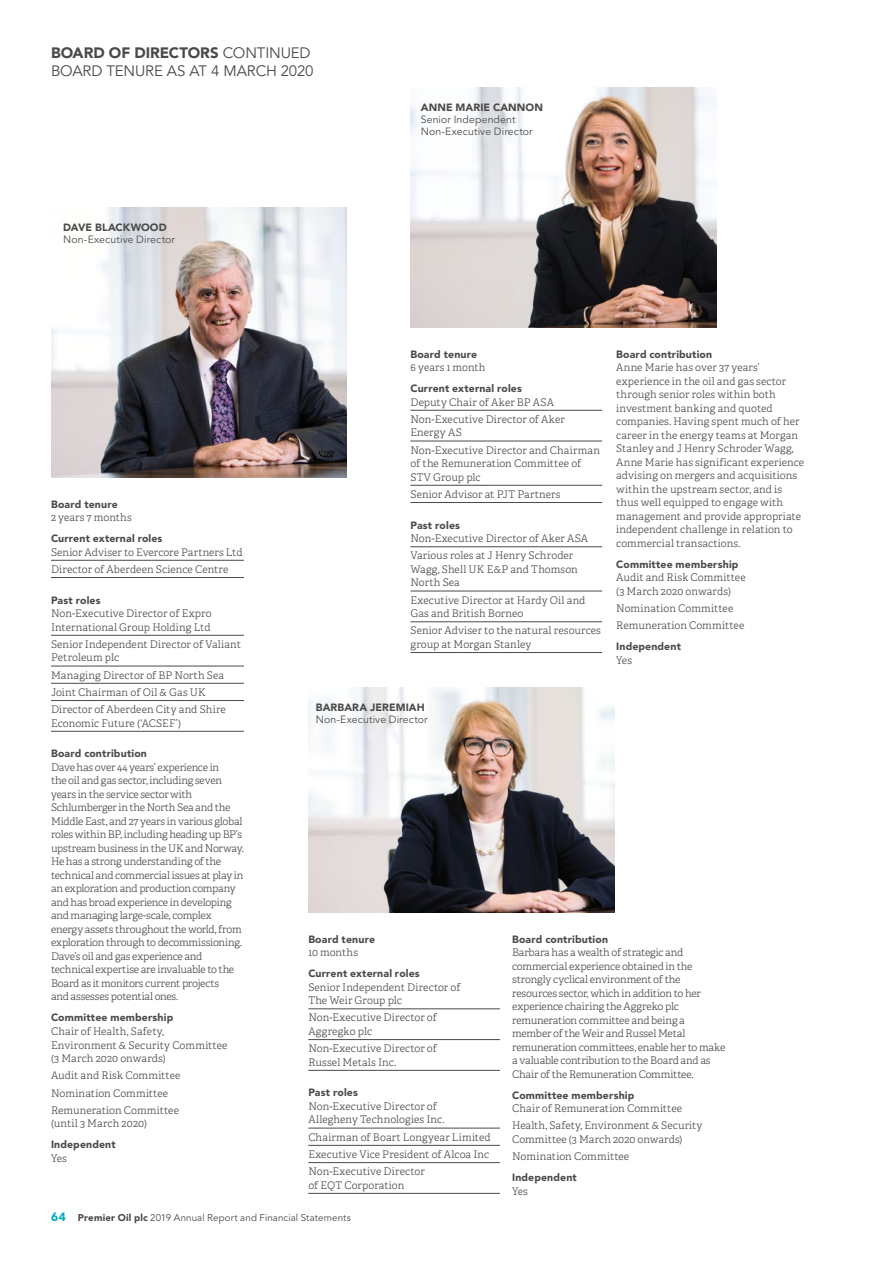
<style>
.page{position:relative;width:893px;height:1263px;background:#fff}
.page>*{position:absolute;margin:0;border:0;box-sizing:border-box;transform-origin:0 0}
.t1{font:15px/18px "Avenir LT Std";letter-spacing:-.01em;color:#4a4a49}
.t2{font:300 10.5px/13.5px "Adelle";letter-spacing:-.005em;color:#4a4a49}
.t3{font:900 10.5px "Avenir LT Std";letter-spacing:.015em;color:#4a4a49}
.t4{font:300 10.5px/13.5px "Adelle";letter-spacing:.015em;color:#4a4a49}
.t5{font:10.5px/12px "Avenir LT Std";letter-spacing:.01em;color:#4a4a49}
.t6{font:300 10.5px "Adelle";letter-spacing:.02em;color:#4a4a49}
.t7{font:9.75px "Avenir LT Std";letter-spacing:.01em;color:#4a4a49}
.s1{font-weight:900}
.s2{font-weight:900;font-size:12px;color:#00adbb}
</style>
<div class="page">
<img style="left:51px;top:207px;width:295px;height:271px">
<img style="left:410px;top:88px;width:307px;height:240px">
<img style="left:308px;top:688px;width:307px;height:225px">
<hr style="left:308px;top:1008px;width:192px;height:1px;background:#4a4a49">
<hr style="left:308px;top:1039px;width:192px;height:1px;background:#4a4a49">
<hr style="left:308px;top:1070px;width:192px;height:1px;background:#4a4a49">
<hr style="left:308px;top:1128px;width:192px;height:1px;background:#4a4a49">
<hr style="left:308px;top:1145px;width:192px;height:1px;background:#4a4a49">
<hr style="left:308px;top:1162px;width:192px;height:1px;background:#4a4a49">
<hr style="left:308px;top:1193px;width:192px;height:1px;background:#4a4a49">
<hr style="left:51px;top:560px;width:193px;height:1px;background:#4a4a49">
<hr style="left:51px;top:577px;width:193px;height:1px;background:#4a4a49">
<hr style="left:51px;top:635px;width:193px;height:1px;background:#4a4a49">
<hr style="left:51px;top:666px;width:193px;height:1px;background:#4a4a49">
<hr style="left:51px;top:683px;width:193px;height:1px;background:#4a4a49">
<hr style="left:51px;top:700px;width:193px;height:1px;background:#4a4a49">
<hr style="left:51px;top:731px;width:193px;height:1px;background:#4a4a49">
<hr style="left:410px;top:410px;width:192px;height:1px;background:#4a4a49">
<hr style="left:410px;top:441px;width:192px;height:1px;background:#4a4a49">
<hr style="left:410px;top:485px;width:192px;height:1px;background:#4a4a49">
<hr style="left:410px;top:502px;width:192px;height:1px;background:#4a4a49">
<hr style="left:410px;top:546px;width:192px;height:1px;background:#4a4a49">
<hr style="left:410px;top:591px;width:192px;height:1px;background:#4a4a49">
<hr style="left:410px;top:621px;width:192px;height:1px;background:#4a4a49">
<hr style="left:410px;top:652px;width:192px;height:1px;background:#4a4a49">
<h1 class="t1" style="left:51px;top:44px;width:264px"><span class="s1">BOARD OF DIRECTORS</span> CONTINUED<br>BOARD TENURE AS AT 4 MARCH 2020</h1>
<p class="t3" style="left:63px;top:221px;width:105px">DAVE BLACKWOOD</p>
<p class="t5" style="left:63px;top:233px;width:113px">Non-Executive Director</p>
<p class="t3" style="left:421px;top:100px;width:124px">ANNE MARIE CANNON</p>
<p class="t5" style="left:421px;top:113px;width:113px">Senior Independent<br>Non-Executive Director</p>
<p class="t3" style="left:51px;top:498px;width:68px">Board tenure</p>
<p class="t2" style="left:51px;top:511px;width:82px">2 years 7 months</p>
<p class="t3" style="left:51px;top:532px;width:113px">Current external roles</p>
<p class="t2" style="left:51px;top:543px;width:193px;line-height:17.2px">Senior Adviser to Evercore Partners Ltd<br>Director of Aberdeen Science Centre</p>
<p class="t3" style="left:51px;top:594px;width:51px">Past roles</p>
<p class="t2" style="left:51px;top:607px;width:162px">Non-Executive Director of Expro<br>International Group Holding Ltd</p>
<p class="t2" style="left:51px;top:638px;width:191px">Senior Independent Director of Valiant<br>Petroleum plc</p>
<p class="t4" style="left:51px;top:666px;width:176px;line-height:17.2px">Managing Director of BP North Sea<br>Joint Chairman of Oil &amp; Gas UK<br>Director of Aberdeen City and Shire</p>
<p class="t2" style="left:51px;top:716px;width:132px">Economic Future (‘ACSEF’)</p>
<p class="t3" style="left:51px;top:747px;width:97px">Board contribution</p>
<p class="t2" style="left:51px;top:761px;width:194px">Dave has over 44 years’ experience in<br>the oil and gas sector, including seven years in the service sector with Schlumberger in the North Sea and the Middle East, and 27 years in various global roles within BP, including heading up BP’s upstream business in the UK and Norway.<br>He has a strong understanding of the technical and commercial issues at play in an exploration and production company and has broad experience in developing and managing large-scale, complex energy assets throughout the world, from exploration through to decommissioning.<br>Dave’s oil and gas experience and technical expertise are invaluable to the Board as it monitors current projects<br>and assesses potential ones.</p>
<p class="t3" style="left:51px;top:1011px;width:124px">Committee membership</p>
<p class="t4" style="left:51px;top:1025px;width:178px">Chair of Health, Safety,<br>Environment &amp; Security Committee (3 March 2020 onwards)</p>
<p class="t2" style="left:51px;top:1067px;width:131px;line-height:17.2px">Audit and Risk Committee<br>Nomination Committee<br>Remuneration Committee</p>
<p class="t6" style="left:51px;top:1117px;width:98px">(until 3 March 2020)</p>
<p class="t3" style="left:51px;top:1138px;width:66px">Independent</p>
<p class="t2" style="left:51px;top:1151px;width:17px">Yes</p>
<p class="t3" style="left:410px;top:348px;width:68px">Board tenure</p>
<p class="t2" style="left:410px;top:361px;width:77px">6 years 1 month</p>
<p class="t3" style="left:410px;top:382px;width:113px">Current external roles</p>
<p class="t2" style="left:410px;top:393px;width:156px;line-height:17.2px">Deputy Chair of Aker BP ASA<br>Non-Executive Director of Aker</p>
<p class="t4" style="left:410px;top:424px;width:191px;line-height:17.2px">Energy AS<br>Non-Executive Director and Chairman</p>
<p class="t2" style="left:410px;top:457px;width:172px">of the Remuneration Committee of<br>STV Group plc</p>
<p class="t2" style="left:410px;top:488px;width:151px">Senior Advisor at PJT Partners</p>
<p class="t3" style="left:410px;top:519px;width:51px">Past roles</p>
<p class="t2" style="left:410px;top:530px;width:179px;line-height:17.2px">Non-Executive Director of Aker ASA<br>Various roles at J Henry Schroder</p>
<p class="t2" style="left:410px;top:563px;width:169px">Wagg, Shell UK E&amp;P and Thomson<br>North Sea</p>
<p class="t4" style="left:410px;top:593px;width:177px">Executive Director at Hardy Oil and<br>Gas and British Borneo</p>
<p class="t2" style="left:410px;top:624px;width:192px">Senior Adviser to the natural resources group at Morgan Stanley</p>
<p class="t3" style="left:616px;top:348px;width:97px">Board contribution</p>
<p class="t2" style="left:616px;top:361px;width:189px">Anne Marie has over 37 years’ experience in the oil and gas sector through senior roles within both investment banking and quoted companies. Having spent much of her career in the energy teams at Morgan Stanley and J Henry Schroder Wagg, Anne Marie has significant experience advising on mergers and acquisitions within the upstream sector, and is thus well equipped to engage with management and provide appropriate independent challenge in relation to commercial transactions.</p>
<p class="t3" style="left:616px;top:558px;width:124px">Committee membership</p>
<p class="t4" style="left:616px;top:571px;width:131px">Audit and Risk Committee (3 March 2020 onwards)</p>
<p class="t2" style="left:616px;top:600px;width:130px;line-height:17.2px">Nomination Committee<br>Remuneration Committee</p>
<p class="t3" style="left:616px;top:640px;width:66px">Independent</p>
<p class="t2" style="left:616px;top:653px;width:17px">Yes</p>
<p class="t3" style="left:316px;top:700px;width:110px">BARBARA JEREMIAH</p>
<p class="t5" style="left:316px;top:713px;width:113px">Non-Executive Director</p>
<p class="t3" style="left:308px;top:933px;width:68px">Board tenure</p>
<p class="t2" style="left:308px;top:946px;width:51px">10 months</p>
<p class="t3" style="left:308px;top:967px;width:113px">Current external roles</p>
<p class="t2" style="left:308px;top:980px;width:154px">Senior Independent Director of<br>The Weir Group plc</p>
<p class="t2" style="left:308px;top:1011px;width:130px">Non-Executive Director of<br>Aggregko plc</p>
<p class="t2" style="left:308px;top:1042px;width:130px">Non-Executive Director of<br>Russel Metals Inc.</p>
<p class="t3" style="left:308px;top:1086px;width:51px">Past roles</p>
<p class="t2" style="left:308px;top:1100px;width:138px">Non-Executive Director of<br>Allegheny Technologies Inc.</p>
<p class="t2" style="left:308px;top:1128px;width:184px;line-height:17.2px">Chairman of Boart Longyear Limited<br>Executive Vice President of Alcoa Inc<br>Non-Executive Director</p>
<p class="t2" style="left:308px;top:1178px;width:98px">of EQT Corporation</p>
<p class="t3" style="left:512px;top:933px;width:97px">Board contribution</p>
<p class="t2" style="left:512px;top:946px;width:215px">Barbara has a wealth of strategic and commercial experience obtained in the strongly cyclical environment of the resources sector, which in addition to her experience chairing the Aggreko plc remuneration committee and being a member of the Weir and Russel Metal remuneration committees, enable her to make a valuable contribution to the Board and as Chair of the Remuneration Committee.</p>
<p class="t3" style="left:512px;top:1089px;width:124px">Committee membership</p>
<p class="t2" style="left:512px;top:1100px;width:192px;line-height:17.2px">Chair of Remuneration Committee<br>Health, Safety, Environment &amp; Security</p>
<p class="t2" style="left:512px;top:1131px;width:172px;line-height:17.2px">Committee (3 March 2020 onwards)<br>Nomination Committee</p>
<p class="t3" style="left:512px;top:1171px;width:66px">Independent</p>
<p class="t2" style="left:512px;top:1184px;width:17px">Yes</p>
<p class="t7" style="left:51px;top:1212px;width:301px"><span class="s2">64</span> <span class="s1">Premier Oil plc</span> 2019 Annual Report and Financial Statements</p>
</div>
